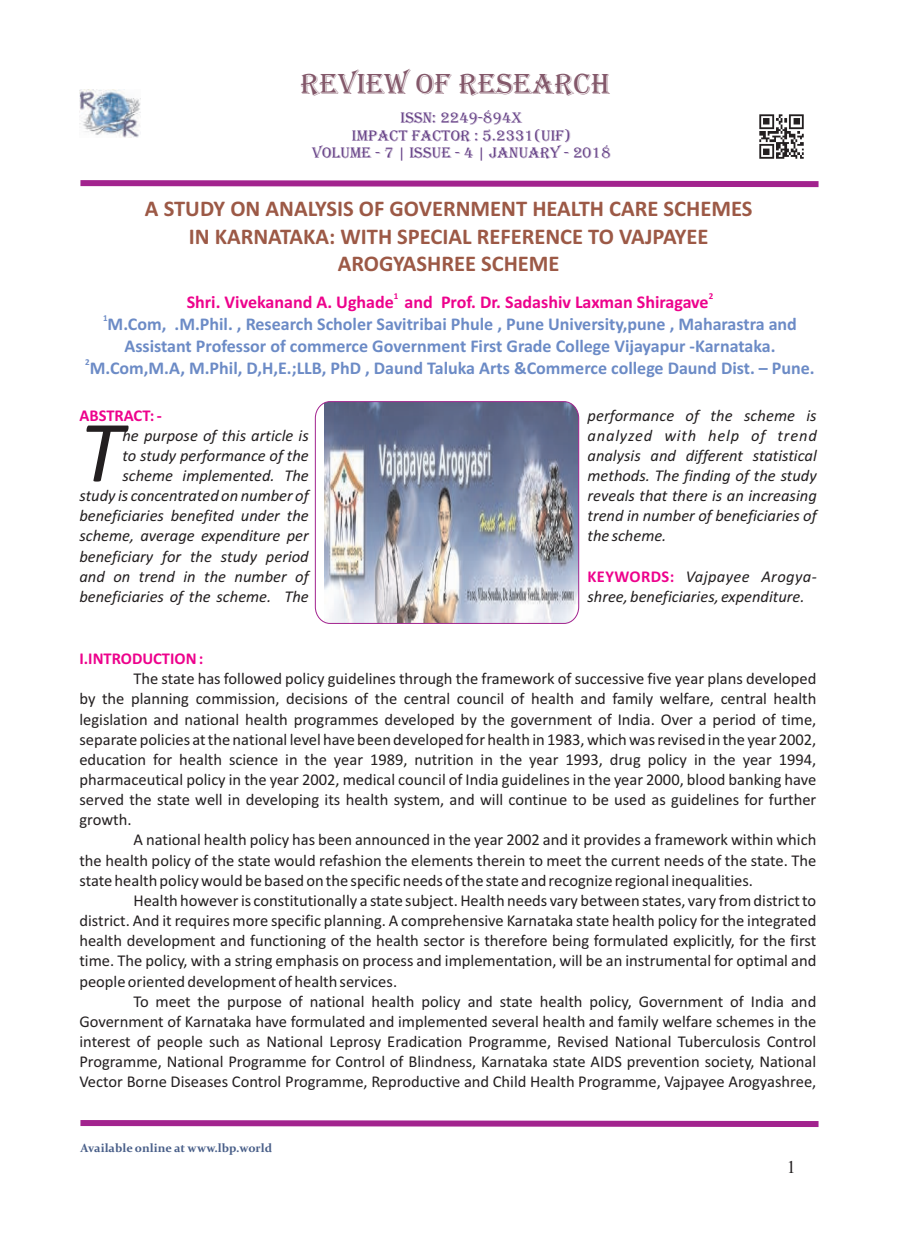
<style>
.page{position:relative;width:898px;height:1242px;background:#fff}
.page>*{position:absolute;margin:0;border:0;box-sizing:border-box;transform-origin:0 0}
.t1{font:italic 88.2px "Calibri";color:#231f20}
.t2{font:30px "Algerian";color:#83586a}
.t3{font:700 22.5px/27.5px "Calibri";color:#9c5946;text-align:center}
.t4{font:700 18px/21.9px "Calibri";color:#6c8bc6;text-align:center}
.t5{font:700 18px "Calibri";color:#ed028c}
.t6{font:18px "Times New Roman";color:#231f20}
.t7{font:16.5px/20.1px "Calibri";color:#231f20;text-align:justify}
.t8{font:italic 16.5px/20.1px "Calibri";color:#231f20;text-align:right}
.t9{font:700 16.5px "Calibri";color:#ed028c}
.t10{font:700 16.5px "Calibri";letter-spacing:.025em;color:#ed028c}
.t11{font:15.75px/17.5px "Algerian";color:#674287;text-align:center}
.t12{font:700 12px "Constantia";color:#485e88}
.t13{font:700 9px "Calibri";color:#ed028c}
.t14{font:700 9px "Calibri";color:#6c8bc6}
</style>
<div class="page">
<svg style="left:80px;top:1120px;width:739px;height:7px;background:#af429e"></svg>
<img style="left:314px;top:401px;width:265px;height:223px">
<svg style="left:80px;top:180px;width:739px;height:8px;background:#b959aa"></svg>
<img style="left:759px;top:114px;width:45px;height:45px">
<img style="left:80px;top:89px;width:60px;height:49px">
<h2 class="t2" style="left:300px;top:68px;width:311px">REVIEW OF RESEARCH</h2>
<p class="t11" style="left:312px;top:109px;width:300px">ISSN: 2249-894X<br>IMPACT FACTOR : 5.2331(UIF)<br>VOLUME - 7 | ISSUE - 4 | JANUARY - 2018</p>
<h3 class="t3" style="left:145px;top:197px;width:608px">A STUDY ON ANALYSIS OF GOVERNMENT HEALTH CARE SCHEMES<br>IN KARNATAKA: WITH SPECIAL REFERENCE TO VAJPAYEE<br>AROGYASHREE SCHEME</h3>
<p class="t13" style="left:394px;top:292px;width:6px">1</p>
<p class="t13" style="left:708px;top:292px;width:6px">2</p>
<p class="t5" style="left:187px;top:294px;width:523px">Shri. Vivekanand A. Ughade and Prof. Dr. Sadashiv Laxman Shiragave</p>
<p class="t14" style="left:103px;top:314px;width:6px">1</p>
<p class="t4" style="left:108px;top:315px;width:690px">M.Com, .M.Phil. , Research Scholer Savitribai Phule , Pune University,pune , Maharastra and<br>Assistant Professor of commerce Government First Grade College Vijayapur -Karnataka.</p>
<p class="t14" style="left:85px;top:359px;width:6px">2</p>
<p class="t4" style="left:90px;top:359px;width:726px">M.Com,M.A, M.Phil, D,H,E.;LLB, PhD , Daund Taluka Arts &amp;Commerce college Daund Dist. – Pune.</p>
<p class="t9" style="left:79px;top:408px;width:84px">ABSTRACT: -</p>
<p class="t8" style="left:122px;top:426px;width:188px">he purpose of this article is</p>
<h1 class="t1" style="left:79px;top:415px;width:44px">T</h1>
<p class="t8" style="left:79px;top:447px;width:231px">to study performance of the scheme implemented. The<br>study is concentrated on number of beneficiaries benefited under the scheme, average expenditure per beneficiary for the study period and on trend in the number of beneficiaries of the scheme. The</p>
<p class="t8" style="left:587px;top:406px;width:231px;text-align:justify">performance of the scheme is analyzed with help of trend analysis and different statistical methods. The finding of the study reveals that there is an increasing trend in number of beneficiaries of the scheme.</p>
<p class="t8" style="left:587px;top:567px;width:231px;text-align:left;text-indent:98px">Vajpayee Arogya&shy;shree, beneficiaries, expenditure.</p>
<p class="t10" style="left:587px;top:569px;width:88px">KEYWORDS:</p>
<p class="t9" style="left:79px;top:652px;width:125px">I.INTRODUCTION :</p>
<p class="t7" style="left:79px;top:670px;width:738px;text-indent:54px">The state has followed policy guidelines through the framework of successive five year plans developed by the planning commission, decisions of the central council of health and family welfare, central health legislation and national health programmes developed by the government of India. Over a period of time, separate policies at the national level have been developed for health in 1983, which was revised in the year 2002, education for health science in the year 1989, nutrition in the year 1993, drug policy in the year 1994, pharmaceutical policy in the year 2002, medical council of India guidelines in the year 2000, blood banking have served the state well in developing its health system, and will continue to be used as guidelines for further growth.</p>
<p class="t7" style="left:79px;top:831px;width:738px;text-indent:54px">A national health policy has been announced in the year 2002 and it provides a framework within which the health policy of the state would refashion the elements therein to meet the current needs of the state. The state health policy would be based on the specific needs of the state and recognize regional inequalities.</p>
<p class="t7" style="left:79px;top:891px;width:738px;text-indent:54px">Health however is constitutionally a state subject. Health needs vary between states, vary from district to district. And it requires more specific planning. A comprehensive Karnataka state health policy for the integrated health development and functioning of the health sector is therefore being formulated explicitly, for the first time. The policy, with a string emphasis on process and implementation, will be an instrumental for optimal and people oriented development of health services.</p>
<p class="t7" style="left:79px;top:992px;width:738px;text-indent:54px">To meet the purpose of national health policy and state health policy, Government of India and Government of Karnataka have formulated and implemented several health and family welfare schemes in the interest of people such as National Leprosy Eradication Programme, Revised National Tuberculosis Control Programme, National Programme for Control of Blindness, Karnataka state AIDS prevention society, National Vector Borne Diseases Control Programme, Reproductive and Child Health Programme, Vajpayee Arogyashree,</p>
<p class="t12" style="left:81px;top:1143px;width:193px">Available online at www.lbp.world</p>
<p class="t6" style="left:786px;top:1160px;width:10px">1</p>
</div>
